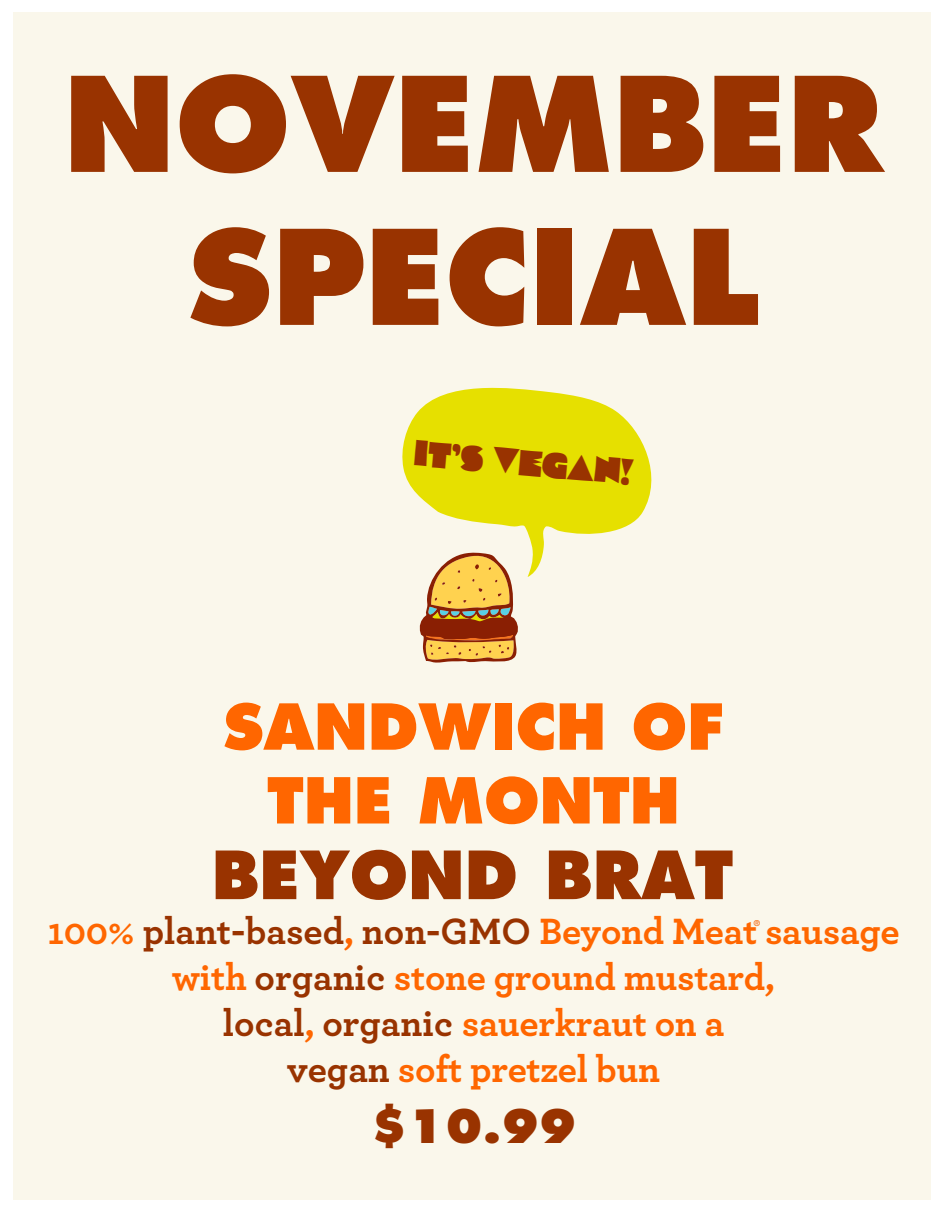
<style>
.page{position:relative;width:945px;height:1215px;background:#fff}
.page>*{position:absolute;margin:0;border:0;box-sizing:border-box;transform-origin:0 0}
.t1{font:800 127.5px/153px "Futura LT";color:#930;text-align:center}
.t2{font:800 64.5px "Futura LT";color:#930}
.t3{font:800 61.5px/73.8px "Futura LT";color:#f60;text-align:center}
.t4{font:800 45px "Futura LT";color:#930}
.t5{font:700 38.4px/46px "Archer";letter-spacing:-.01em;color:#f60;text-align:center}
.t6{font:36.15px "Cooter";color:#930}
.t7{font:700 7.8px "Futura";color:#f47421}
.s1{color:#930}
</style>
<div class="page">
<div style="left:14px;top:12px;width:918px;height:1188px;background:#faf7eb"></div>
<svg style="left:419px;top:577px;width:99px;height:86px;background:#ca8f48"></svg>
<svg style="left:402px;top:387px;width:250px;height:190px;fill:#e6e000"></svg>
<h1 class="t1" style="left:64px;top:48px;width:821px">NOVEMBER<br>SPECIAL</h1>
<p class="t6" style="left:417px;top:430px;width:220px;rotate:5deg">IT’S VEGAN!</p>
<h3 class="t3" style="left:223px;top:690px;width:503px">SANDWICH OF<br>THE MONTH</h3>
<h2 class="t2" style="left:212px;top:834px;width:523px">BEYOND BRAT</h2>
<p class="t5" style="left:47px;top:906px;width:854px">100% <span class="s1">plant-based</span>, <span class="s1">non-GMO</span> Beyond Meat sausage with <span class="s1">organic</span> stone ground mustard,<br><span class="s1">local</span>, <span class="s1">organic</span> sauerkraut on a<br><span class="s1">vegan</span> soft pretzel bun</p>
<p class="t7" style="left:754px;top:918px;width:8px">®</p>
<p class="t4" style="left:370px;top:1098px;width:208px">$10.99</p>
</div>
